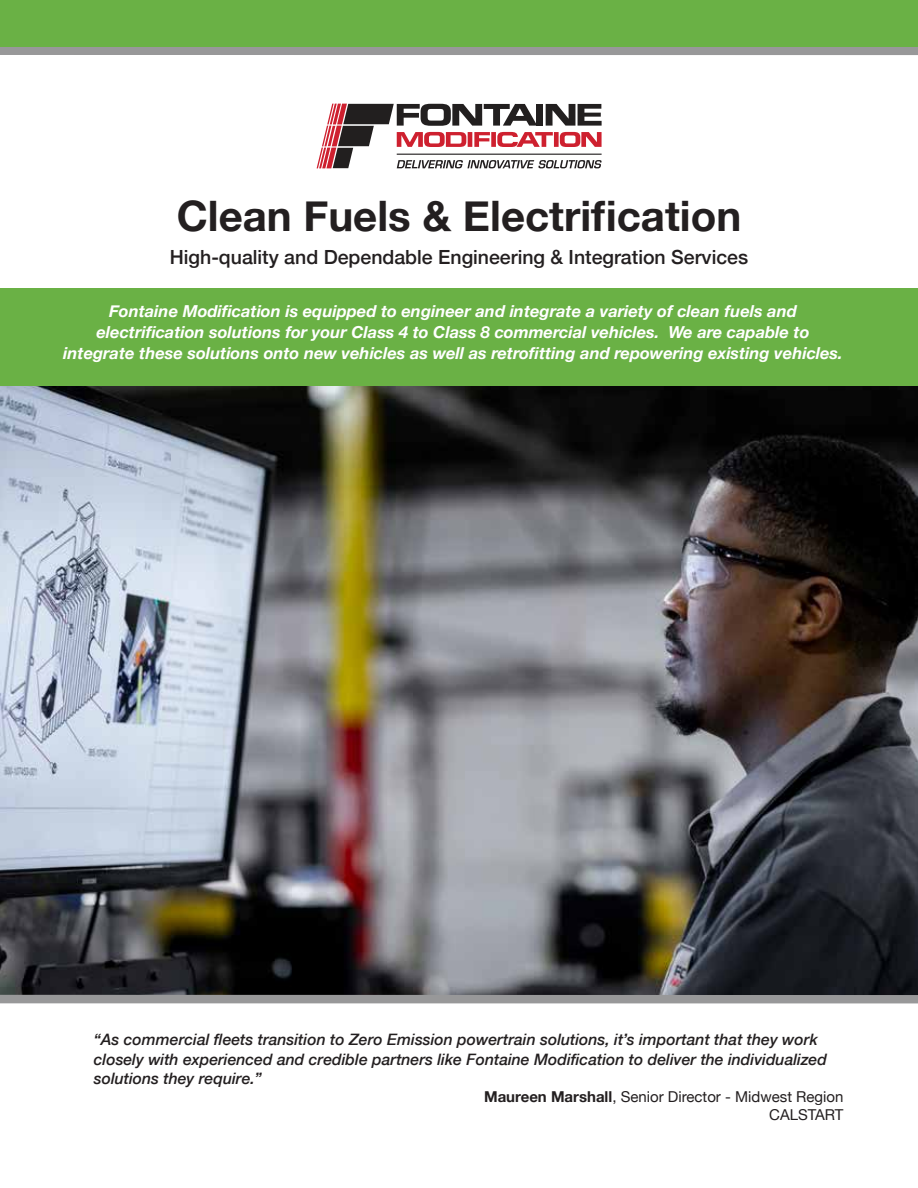
<style>
.page{position:relative;width:918px;height:1188px;background:#fff}
.page>*{position:absolute;margin:0;border:0;box-sizing:border-box;transform-origin:0 0}
.t1{font:700 42px "Helvetica Neue";color:#231f20}
.t2{font:500 19.5px "Helvetica Neue";color:#231f20}
.t3{font:italic 700 16.5px/21px "Helvetica Neue";color:#fff;text-align:center}
.t4{font:italic 500 15.75px/19.5px "Helvetica Neue";color:#231f20}
.t5{font:15px/18px "Helvetica Neue";color:#231f20;text-align:right}
.s1{font-weight:700}
</style>
<div class="page">
<img style="left:0;top:386px;width:918px;height:609px">
<div style="left:0;top:288px;width:918px;height:98px;background:#6ab145"></div>
<svg style="left:317px;top:104px;width:285px;height:64px"></svg>
<div style="left:0;top:46px;width:918px;height:9px;background:#989899"></div>
<div style="left:0;top:0;width:918px;height:46px;background:#6ab145"></div>
<div style="left:0;top:995px;width:918px;height:8px;background:#989899"></div>
<h1 class="t1" style="left:177px;top:183px;width:566px">Clean Fuels &amp; Electrification</h1>
<p class="t2" style="left:170px;top:241px;width:580px">High-quality and Dependable Engineering &amp; Integration Services</p>
<p class="t3" style="left:63px;top:301px;width:781px">Fontaine Modification is equipped to engineer and integrate a variety of clean fuels and electrification solutions for your Class 4 to Class 8 commercial vehicles. We are capable to integrate these solutions onto new vehicles as well as retrofitting and repowering existing vehicles.</p>
<p class="t4" style="left:94px;top:1029px;width:735px">“As commercial fleets transition to Zero Emission powertrain solutions, it’s important that they work closely with experienced and credible partners like Fontaine Modification to deliver the individualized solutions they require.”</p>
<p class="t5" style="left:484px;top:1089px;width:361px"><span class="s1">Maureen Marshall</span>, Senior Director - Midwest Region<br>CALSTART</p>
</div>
